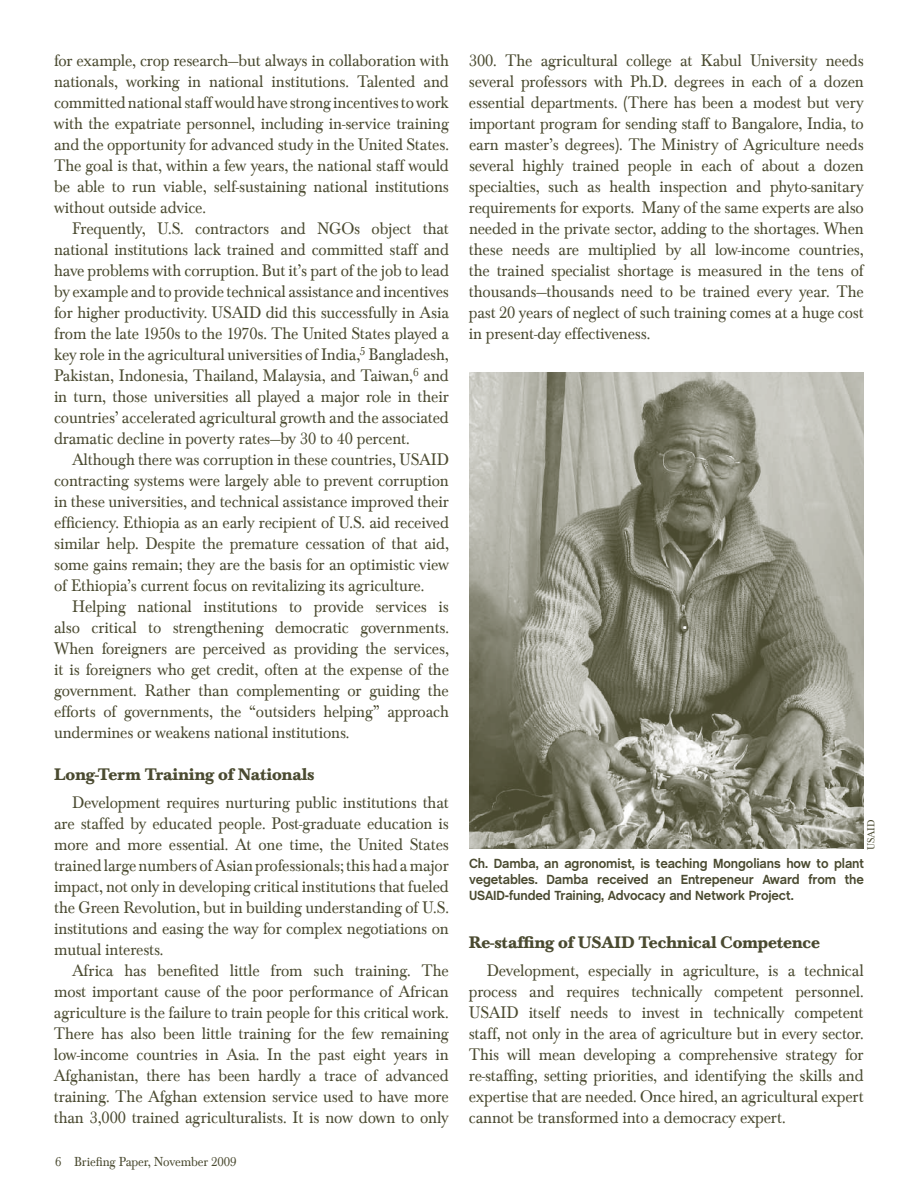
<style>
.page{position:relative;width:918px;height:1188px;background:#fff}
.page>*{position:absolute;margin:0;border:0;box-sizing:border-box;transform-origin:0 0}
.t1{font:17.25px/21px "Baskerville Com";letter-spacing:-.01em;color:#4a4a30;text-align:justify;scale:.95 1}
.t2{font:700 17.25px "Baskerville Com";letter-spacing:-.01em;color:#4a4a30;scale:.95 1}
.t3{font:700 13.5px/16.2px "Chalet";letter-spacing:-.01em;color:#4a4a30;text-align:justify;scale:.95 1}
.t4{font:13.5px "Baskerville Com";letter-spacing:-.01em;color:#4a4a30;scale:.95 1}
.t5{font:10.5px "Baskerville Com";letter-spacing:-.015em;color:#4a4a30;scale:.95 1}
</style>
<div class="page">
<img style="left:469px;top:373px;width:395px;height:476px">
<p class="t1" style="left:54px;top:50px;width:417px">for example, crop research—but always in collaboration with nationals, working in national institutions. Talented and committednationalstaffwouldhave strong incentivestowork with the expatriate personnel, including in-service training and the opportunity for advanced study in the United States.<br>The goal is that, within a few years, the national staff would be able to run viable, self-sustaining national institutions without outside advice.</p>
<p class="t1" style="left:54px;top:218px;width:417px;text-indent:18px">Frequently, U.S. contractors and NGOs object that national institutions lack trained and committed staff and have problems with corruption. But it’s part of the job to lead by example and to provide technical assistance and incentives for higher productivity. USAID did this successfully in Asia from the late 1950s to the 1970s. The United States played a key role in the agricultural universities of India,<sup>5</sup> Bangladesh, Pakistan, Indonesia, Thailand, Malaysia, and Taiwan,<sup>6</sup> and in turn, those universities all played a major role in their countries’ accelerated agricultural growth and the associated dramatic decline in poverty rates—by 30 to 40 percent.</p>
<p class="t1" style="left:54px;top:449px;width:417px;text-indent:18px">Although there was corruption in these countries, USAID contracting systems were largely able to prevent corruption in these universities, and technical assistance improved their efficiency. Ethiopia as an early recipient of U.S. aid received similar help. Despite the premature cessation of that aid, some gains remain; they are the basis for an optimistic view of Ethiopia’s current focus on revitalizing its agriculture.</p>
<p class="t1" style="left:54px;top:596px;width:417px;text-indent:18px">Helping national institutions to provide services is also critical to strengthening democratic governments.<br>When foreigners are perceived as providing the services, it is foreigners who get credit, often at the expense of the government. Rather than complementing or guiding the efforts of governments, the “outsiders helping” approach undermines or weakens national institutions.</p>
<p class="t2" style="left:54px;top:764px;width:276px">Long-Term Training of Nationals</p>
<p class="t1" style="left:54px;top:792px;width:417px;text-indent:18px">Development requires nurturing public institutions that are staffed by educated people. Post-graduate education is more and more essential. At one time, the United States trainedlargenumbers ofAsianprofessionals;thishadamajor impact, not only in developing critical institutions that fueled the Green Revolution, but in building understanding of U.S. institutions and easing the way for complex negotiations on mutual interests.</p>
<p class="t1" style="left:54px;top:960px;width:417px;text-indent:18px">Africa has benefited little from such training. The most important cause of the poor performance of African agriculture is the failure to train people for this critical work.<br>There has also been little training for the few remaining low-income countries in Asia. In the past eight years in Afghanistan, there has been hardly a trace of advanced training. The Afghan extension service used to have more than 3,000 trained agriculturalists. It is now down to only</p>
<p class="t4" style="left:55px;top:1154px;width:192px">6 Briefing Paper, November 2009</p>
<p class="t1" style="left:469px;top:50px;width:417px">300. The agricultural college at Kabul University needs several professors with Ph.D. degrees in each of a dozen essential departments. (There has been a modest but very important program for sending staff to Bangalore, India, to earn master’s degrees). The Ministry of Agriculture needs several highly trained people in each of about a dozen specialties, such as health inspection and phyto-sanitary requirements for exports. Many of the same experts are also needed in the private sector, adding to the shortages. When these needs are multiplied by all low-income countries, the trained specialist shortage is measured in the tens of thousands—thousands need to be trained every year. The past 20 years of neglect of such training comes at a huge cost in present-day effectiveness.</p>
<p class="t5" style="left:865px;top:850px;width:33px;rotate:-90deg">USAID</p>
<p class="t3" style="left:469px;top:856px;width:417px">Ch. Damba, an agronomist, is teaching Mongolians how to plant vegetables. Damba received an Entrepeneur Award from the USAID-funded Training, Advocacy and Network Project.</p>
<p class="t2" style="left:469px;top:932px;width:371px">Re-staffing of USAID Technical Competence</p>
<p class="t1" style="left:469px;top:960px;width:417px;text-indent:18px">Development, especially in agriculture, is a technical process and requires technically competent personnel.<br>USAID itself needs to invest in technically competent staff, not only in the area of agriculture but in every sector.<br>This will mean developing a comprehensive strategy for re-staffing, setting priorities, and identifying the skills and expertise that are needed. Once hired, an agricultural expert cannot be transformed into a democracy expert.</p>
</div>
